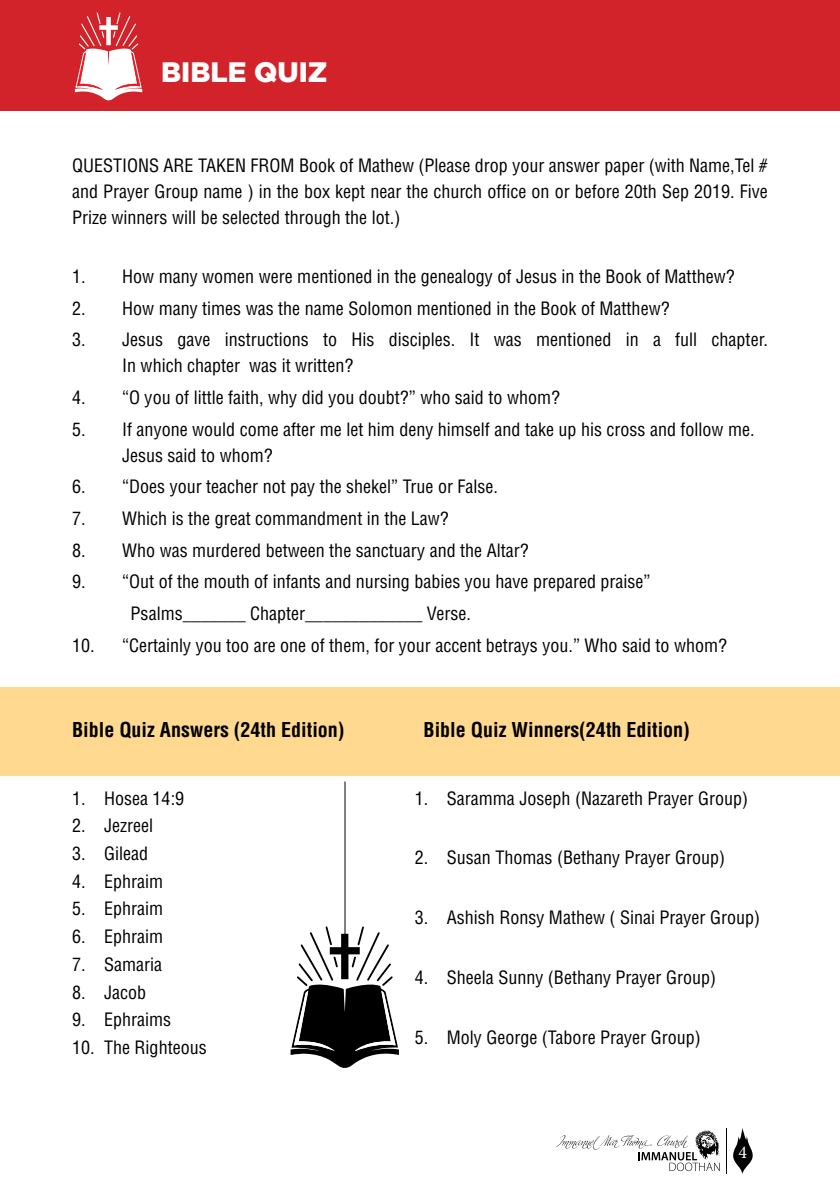
<style>
.page{position:relative;width:840px;height:1191px;background:#fff}
.page>*{position:absolute;margin:0;border:0;box-sizing:border-box;transform-origin:0 0}
.t1{font:900 28px "Gotham";color:#fff}
.t2{font:700 condensed 20px "Helvetica";color:#000}
.t3{font:condensed 18px/26px "Helvetica";color:#000}
.t4{font:18px "Minion Pro";color:#fff}
</style>
<div class="page">
<svg style="left:556px;top:1129px;width:163px;height:42px"></svg>
<hr style="left:725px;top:1128px;width:1px;height:46px;background:#000">
<svg style="left:733px;top:1128px;width:19px;height:46px"></svg>
<div style="left:0;top:687px;width:839px;height:89px;background:#ffd990"></div>
<div style="left:0;top:0;width:839px;height:110px;background:#d2232a"></div>
<hr style="left:344px;top:781px;width:1px;height:166px;background:#000">
<svg style="left:290px;top:926px;width:108px;height:142px"></svg>
<svg style="left:75px;top:12px;width:67px;height:89px"></svg>
<h1 class="t1" style="left:161px;top:56px;width:168px">BIBLE QUIZ</h1>
<p class="t3" style="left:72px;top:152px;width:697px;text-align:justify">QUESTIONS ARE TAKEN FROM Book of Mathew (Please drop your answer paper (with Name,Tel # and Prayer Group name ) in the box kept near the church office on or before 20th Sep 2019. Five Prize winners will be selected through the lot.)</p>
<p class="t3" style="left:72px;top:263px;width:663px">1. How many women were mentioned in the genealogy of Jesus in the Book of Matthew?</p>
<p class="t3" style="left:72px;top:295px;width:598px">2. How many times was the name Solomon mentioned in the Book of Matthew?</p>
<p class="t3" style="left:122px;top:327px;width:646px;text-indent:-50px">3. Jesus gave instructions to His disciples. It was mentioned in a full chapter.<br>In which chapter was it written?</p>
<p class="t3" style="left:72px;top:384px;width:489px">4. “O you of little faith, why did you doubt?” who said to whom?</p>
<p class="t3" style="left:122px;top:416px;width:633px;text-indent:-50px">5. If anyone would come after me let him deny himself and take up his cross and follow me.<br>Jesus said to whom?</p>
<p class="t3" style="left:72px;top:474px;width:427px">6. “Does your teacher not pay the shekel” True or False.</p>
<p class="t3" style="left:72px;top:505px;width:378px">7. Which is the great commandment in the Law?</p>
<p class="t3" style="left:72px;top:537px;width:458px">8. Who was murdered between the sanctuary and the Altar?</p>
<p class="t3" style="left:130px;top:566px;width:521px;line-height:31.6px;text-indent:-58px">9. “Out of the mouth of infants and nursing babies you have prepared praise”<br>Psalms_______ Chapter_____________ Verse.</p>
<p class="t3" style="left:72px;top:632px;width:656px">10. “Certainly you too are one of them, for your accent betrays you.” Who said to whom?</p>
<p class="t2" style="left:72px;top:717px;width:274px">Bible Quiz Answers (24th Edition)</p>
<p class="t2" style="left:423px;top:717px;width:268px">Bible Quiz Winners(24th Edition)</p>
<p class="t3" style="left:72px;top:785px;width:113px">1. Hosea 14:9</p>
<p class="t3" style="left:72px;top:812px;width:82px">2. Jezreel</p>
<p class="t3" style="left:72px;top:840px;width:77px">3. Gilead</p>
<p class="t3" style="left:72px;top:868px;width:92px">4. Ephraim</p>
<p class="t3" style="left:72px;top:895px;width:92px">5. Ephraim</p>
<p class="t3" style="left:72px;top:923px;width:92px">6. Ephraim</p>
<p class="t3" style="left:72px;top:951px;width:91px">7. Samaria</p>
<p class="t3" style="left:72px;top:978px;width:75px">8. Jacob</p>
<p class="t3" style="left:72px;top:1006px;width:100px">9. Ephraims</p>
<p class="t3" style="left:72px;top:1034px;width:136px">10. The Righteous</p>
<p class="t3" style="left:414px;top:785px;width:334px">1. Saramma Joseph (Nazareth Prayer Group)</p>
<p class="t3" style="left:414px;top:844px;width:311px">2. Susan Thomas (Bethany Prayer Group)</p>
<p class="t3" style="left:414px;top:904px;width:346px">3. Ashish Ronsy Mathew ( Sinai Prayer Group)</p>
<p class="t3" style="left:414px;top:964px;width:302px">4. Sheela Sunny (Bethany Prayer Group)</p>
<p class="t3" style="left:414px;top:1023px;width:287px">5. Moly George (Tabore Prayer Group)</p>
<p class="t4" style="left:738px;top:1139px;width:10px">4</p>
</div>
